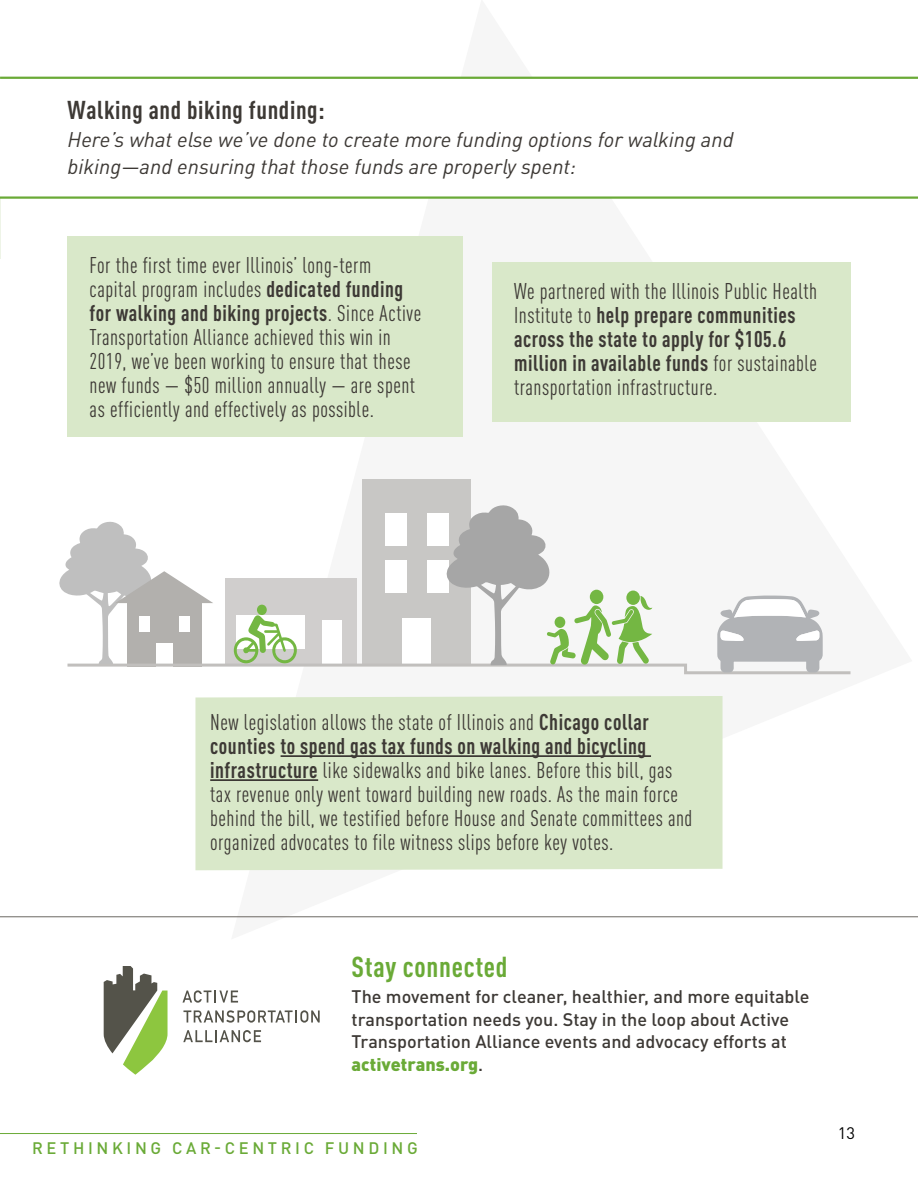
<style>
.page{position:relative;width:918px;height:1188px;background:#fff}
.page>*{position:absolute;margin:0;border:0;box-sizing:border-box;transform-origin:0 0}
.t1{font:700 condensed 28.5px "DIN Pro";letter-spacing:.025em;color:#6aaa37}
.t2{font:700 condensed 25.5px "DIN Pro";letter-spacing:.025em;color:#3d3935}
.t3{font:condensed 22.5px/24px "DIN Pro";letter-spacing:.025em;color:#3d3935;scale:.95 1}
.t4{font:italic 21px/27px "DIN Pro";color:#3d3935}
.t5{font:500 18px/22.5px "DIN Pro";color:#3d3935}
.t6{font:500 16.5px "DIN Pro";letter-spacing:.22em;color:#6aaa37}
.t7{font:16.5px "DIN Pro";color:#000}
.s1{font-weight:700}
.s2{font-weight:900;color:#6aaa37}
</style>
<div class="page">
<div style="left:195px;top:696px;width:528px;height:174px;background:#d9e8c9"></div>
<div style="left:67px;top:236px;width:395px;height:201px;background:#d9e8c9"></div>
<div style="left:492px;top:262px;width:358px;height:160px;background:#d9e8c9"></div>
<hr style="left:0;top:117px;width:1px;height:142px;background:#eef4e7">
<svg style="left:183px;top:1010px;width:137px;height:13px"></svg>
<svg style="left:183px;top:1030px;width:78px;height:12px"></svg>
<svg style="left:104px;top:966px;width:64px;height:109px"></svg>
<svg style="left:183px;top:990px;width:55px;height:13px"></svg>
<hr style="left:281px;top:755px;width:370px;height:2px;background:#3d3935">
<hr style="left:210px;top:779px;width:108px;height:2px;background:#3d3935">
<hr style="left:0;top:1133px;width:417px;height:1px;background:#6aaa37">
<div style="left:363px;top:479px;width:108px;height:184px;background:#c8c7c5"></div>
<div style="left:0;top:77px;width:918px;height:120px;background:#fff"></div>
<svg style="left:59px;top:505px;width:792px;height:170px"></svg>
<div style="left:257px;top:605px;width:10px;height:10px;background:#74b743;border-radius:50%"></div>
<hr style="left:0;top:77px;width:918px;height:2px;background:#6aaa37">
<hr style="left:0;top:196px;width:918px;height:3px;background:#6aaa37">
<hr style="left:0;top:916px;width:918px;height:1px;background:#6c6863">
<p class="t2" style="left:68px;top:90px;width:259px">Walking and biking funding:</p>
<p class="t4" style="left:68px;top:124px;width:668px">Here’s what else we’ve done to create more funding options for walking and biking—and ensuring that those funds are properly spent:</p>
<p class="t3" style="left:90px;top:251px;width:351px">For the first time ever Illinois’ long-term capital program includes <span class="s1">dedicated funding for walking and biking projects</span>. Since Active Transportation Alliance achieved this win in 2019, we’ve been working to ensure that these new funds — $50 million annually — are spent as efficiently and effectively as possible.</p>
<p class="t3" style="left:514px;top:277px;width:321px">We partnered with the Illinois Public Health Institute to <span class="s1">help prepare communities across the state to apply for $105.6 million in available funds</span> for sustainable transportation infrastructure.</p>
<p class="t3" style="left:210px;top:708px;width:509px">New legislation allows the state of Illinois and <span class="s1">Chicago collar counties to spend gas tax funds on walking and bicycling infrastructure</span> like sidewalks and bike lanes. Before this bill, gas tax revenue only went toward building new roads. As the main force behind the bill, we testified before House and Senate committees and organized advocates to file witness slips before key votes.</p>
<p class="t1" style="left:352px;top:946px;width:157px">Stay connected</p>
<p class="t5" style="left:352px;top:984px;width:460px">The movement for cleaner, healthier, and more equitable transportation needs you. Stay in the loop about Active Transportation Alliance events and advocacy efforts at <span class="s2">activetrans.org</span>.</p>
<p class="t6" style="left:32px;top:1135px;width:387px">RETHINKING CAR-CENTRIC FUNDING</p>
<p class="t7" style="left:838px;top:1120px;width:19px">13</p>
</div>
